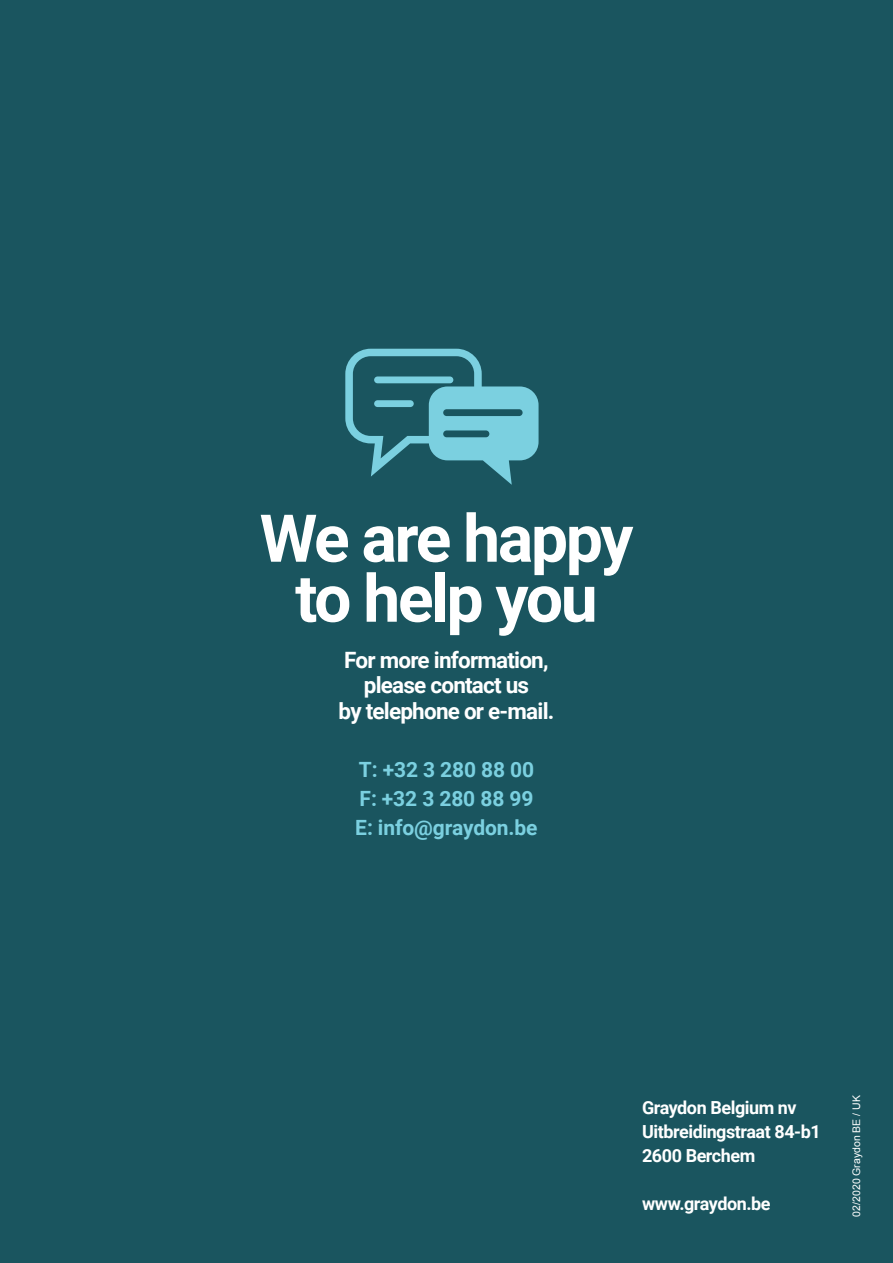
<style>
.page{position:relative;width:893px;height:1263px;background:#1a555f}
.page>*{position:absolute;margin:0;border:0;box-sizing:border-box;transform-origin:0 0}
.t1{font:700 66px/60px "Roboto";letter-spacing:-.035em;color:#fff;text-align:center}
.t2{font:700 22.5px/25.5px "Roboto";letter-spacing:-.035em;color:#fff;text-align:center}
.t3{font:700 21px/29.1px "Roboto";letter-spacing:-.005em;color:#7bd0e0}
.t4{font:700 18px/24px "Roboto";letter-spacing:-.025em;color:#fff}
.t5{font:10.5px "Arial";letter-spacing:.01em;color:#fff}
</style>
<div class="page">
<svg style="left:345px;top:349px;width:194px;height:136px;background:#418692"></svg>
<h1 class="t1" style="left:260px;top:506px;width:375px">We are happy to help you</h1>
<p class="t2" style="left:339px;top:646px;width:217px">For more information, please contact us<br>by telephone or e-mail.</p>
<p class="t3" style="left:355px;top:754px;width:184px">T: +32 3 280 88 00<br>F: +32 3 280 88 99<br>E: info@graydon.be</p>
<p class="t4" style="left:642px;top:1094px;width:180px">Graydon Belgium nv<br>Uitbreidingstraat 84-b1<br>2600 Berchem</p>
<p class="t4" style="left:642px;top:1190px;width:130px">www.graydon.be</p>
<p class="t5" style="left:849px;top:1217px;width:123px;rotate:-90deg">02/2020 Graydon BE / UK</p>
</div>
